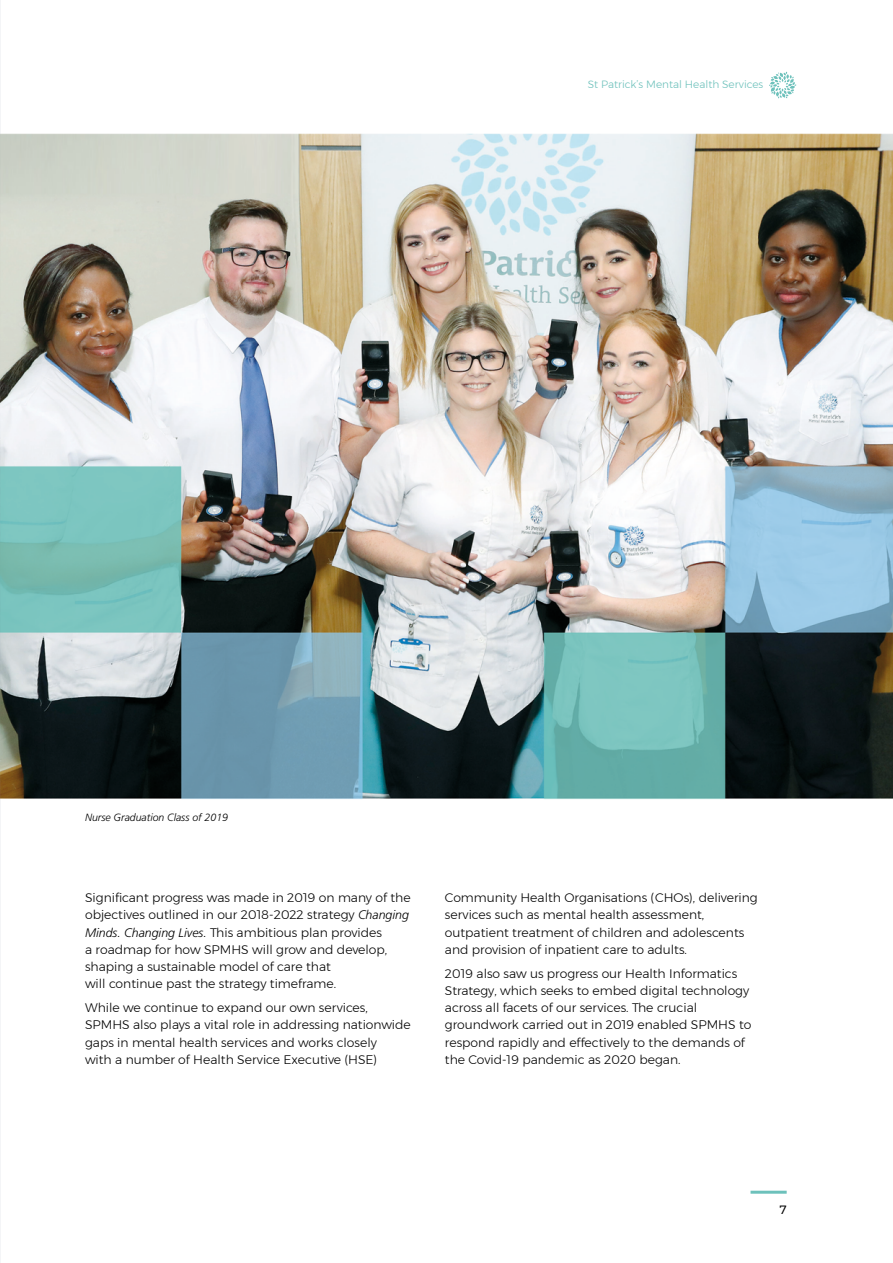
<style>
.page{position:relative;width:893px;height:1263px;background:#fff}
.page>*{position:absolute;margin:0;border:0;box-sizing:border-box;transform-origin:0 0}
.t1{font:300 12.3px/17.2px "Montserrat";color:#000}
.t2{font:12px "Montserrat";color:#000}
.t3{font:300 10.5px "Montserrat";color:#6dc1bb}
.t4{font:italic 300 10.5px "Frutiger";color:#000}
.s1{font-family:"Frutiger";font-style:italic}
</style>
<div class="page">
<img style="left:0;top:0;width:893px;height:1263px">
<hr style="left:750px;top:1191px;width:37px;height:3px;background:#6dc1bb">
<svg style="left:769px;top:72px;width:27px;height:26px"></svg>
<p class="t3" style="left:588px;top:77px;width:177px">St Patrick’s Mental Health Services</p>
<p class="t4" style="left:85px;top:811px;width:144px">Nurse Graduation Class of 2019</p>
<p class="t1" style="left:85px;top:889px;width:327px">Significant progress was made in 2019 on many of the objectives outlined in our 2018-2022 strategy <span class="s1">Changing Minds. Changing Lives.</span> This ambitious plan provides<br>a roadmap for how SPMHS will grow and develop, shaping a sustainable model of care that<br>will continue past the strategy timeframe.</p>
<p class="t1" style="left:85px;top:999px;width:327px">While we continue to expand our own services, SPMHS also plays a vital role in addressing nationwide gaps in mental health services and works closely<br>with a number of Health Service Executive (HSE)</p>
<p class="t1" style="left:445px;top:889px;width:314px">Community Health Organisations (CHOs), delivering services such as mental health assessment, outpatient treatment of children and adolescents and provision of inpatient care to adults.</p>
<p class="t1" style="left:445px;top:964px;width:308px">2019 also saw us progress our Health Informatics Strategy, which seeks to embed digital technology across all facets of our services. The crucial groundwork carried out in 2019 enabled SPMHS to respond rapidly and effectively to the demands of the Covid-19 pandemic as 2020 began.</p>
<p class="t2" style="left:780px;top:1200px;width:8px">7</p>
</div>
